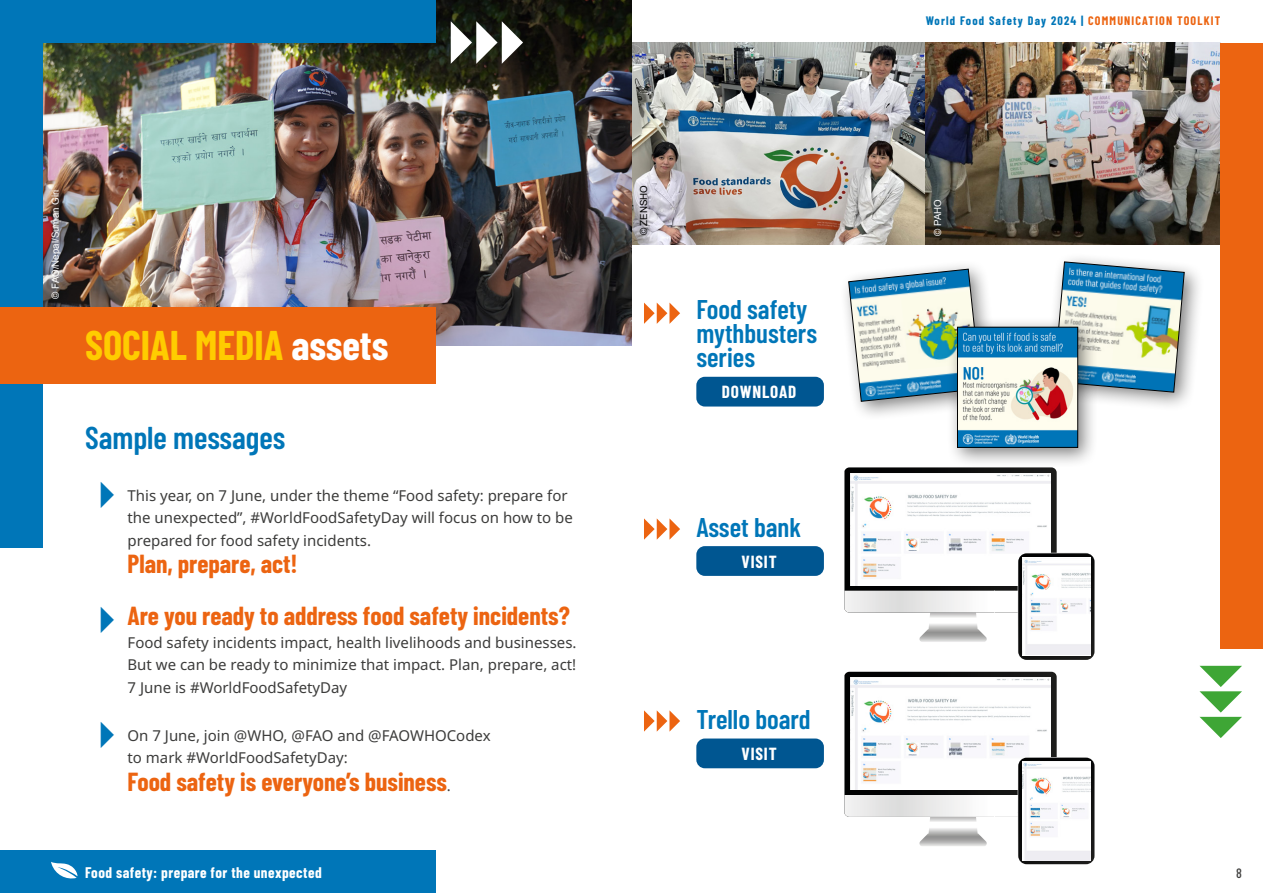
<style>
.page{position:relative;width:1263px;height:893px;background:#fff}
.page>*{position:absolute;margin:0;border:0;box-sizing:border-box;transform-origin:0 0}
.t1{font:700 40.5px "Barlow Condensed";color:#fc0}
.t2{font:600 31.5px "Barlow Condensed";color:#0076b8}
.t3{font:600 27px/24px "Barlow Condensed";color:#0076b8}
.t4{font:700 25.5px/52.5px "Barlow Condensed";color:#ec6411}
.t5{font:700 17.1px "Barlow Condensed";letter-spacing:.05em;color:#fff}
.t6{font:15px/22.5px "Noto Sans";color:#3c3c3b}
.t7{font:700 15px "Barlow Condensed";letter-spacing:.03em;color:#fff}
.t8{font:500 13.5px "Barlow Condensed";color:#3c3c3b}
.t9{font:700 12px "Barlow Condensed";letter-spacing:.1em;color:#0076b8}
.t10{font:9.75px "Arial";color:#fff}
.t11{font:9.75px "Arial";color:#000}
.s1{color:#fff}
.s2{font-family:"Noto Sans";font-weight:400;font-size:15px;color:#3c3c3b}
.s3{color:#ec6411}
</style>
<div class="page">
<div style="left:1044px;top:252px;width:160px;height:160px;background:#000;opacity:.5"></div>
<svg style="left:1054px;top:262px;width:130px;height:130px;background:#92bac2"></svg>
<img style="left:631px;top:43px;width:589px;height:201px">
<img style="left:43px;top:0;width:588px;height:345px">
<div style="left:696px;top:377px;width:128px;height:30px;background:#005691;border-radius:9px"></div>
<div style="left:696px;top:546px;width:128px;height:30px;background:#005691;border-radius:9px"></div>
<div style="left:696px;top:738px;width:128px;height:30px;background:#005691;border-radius:9px"></div>
<div style="left:0;top:0;width:43px;height:547px;background:#0076b8"></div>
<div style="left:0;top:0;width:436px;height:43px;background:#0076b8"></div>
<div style="left:0;top:850px;width:436px;height:43px;background:#0076b8"></div>
<div style="left:1220px;top:43px;width:43px;height:605px;background:#ec6411"></div>
<div style="left:0;top:307px;width:436px;height:77px;background:#ec6411"></div>
<svg style="left:451px;top:21px;width:72px;height:43px"></svg>
<svg style="left:644px;top:303px;width:36px;height:21px"></svg>
<svg style="left:644px;top:518px;width:36px;height:22px"></svg>
<svg style="left:644px;top:710px;width:36px;height:22px"></svg>
<svg style="left:1199px;top:666px;width:43px;height:72px"></svg>
<div style="left:839px;top:259px;width:162px;height:162px;background:#000;opacity:.5"></div>
<svg style="left:848px;top:269px;width:133px;height:133px;background:#a9c6cb"></svg>
<div style="left:947px;top:316px;width:151px;height:152px;background:#000;opacity:.5"></div>
<img style="left:959px;top:329px;width:117px;height:117px">
<div style="left:957px;top:327px;width:121px;height:121px;border:1px solid #000"></div>
<svg style="left:51px;top:862px;width:27px;height:17px"></svg>
<svg style="left:844px;top:467px;width:251px;height:193px"></svg>
<svg style="left:1022px;top:557px;width:69px;height:99px"></svg>
<img style="left:1022px;top:559px;width:69px;height:95px">
<svg style="left:844px;top:672px;width:251px;height:193px"></svg>
<img style="left:1022px;top:761px;width:69px;height:99px">
<p class="t10" style="left:49px;top:299px;width:111px;rotate:-90deg">© FAO/Nepal/Suman Giri</p>
<p class="t11" style="left:637px;top:235px;width:52px;rotate:-90deg">© ZENSHO</p>
<h1 class="t1" style="left:85px;top:317px;width:305px">SOCIAL MEDIA <span class="s1">assets</span></h1>
<h2 class="t2" style="left:85px;top:415px;width:202px">Sample messages</h2>
<p class="t6" style="left:128px;top:484px;width:447px">This year, on 7 June, under the theme “Food safety: prepare for the unexpected”, #WorldFoodSafetyDay will focus on how to be prepared for food safety incidents.</p>
<h3 class="t4" style="left:128px;top:536px;width:444px">Plan, prepare, act!<br>Are you ready to address food safety incidents?</h3>
<p class="t6" style="left:128px;top:631px;width:450px;text-align:justify">Food safety incidents impact, health livelihoods and businesses.<br>But we can be ready to minimize that impact. Plan, prepare, act!<br>7 June is #WorldFoodSafetyDay</p>
<p class="t6" style="left:128px;top:724px;width:365px">On 7 June, join @WHO, @FAO and @FAOWHOCodex to mark #WorldFoodSafetyDay:</p>
<h3 class="t4" style="left:128px;top:754px;width:325px">Food safety is everyone’s business<span class="s2">.</span></h3>
<p class="t7" style="left:85px;top:862px;width:238px">Food safety: prepare for the unexpected</p>
<h3 class="t3" style="left:696px;top:296px;width:122px">Food safety mythbusters series</h3>
<p class="t5" style="left:722px;top:380px;width:76px">DOWNLOAD</p>
<h3 class="t3" style="left:696px;top:513px;width:106px">Asset bank</h3>
<p class="t5" style="left:741px;top:549px;width:37px">VISIT</p>
<h3 class="t3" style="left:696px;top:705px;width:116px">Trello board</h3>
<p class="t5" style="left:741px;top:742px;width:37px">VISIT</p>
<p class="t9" style="left:926px;top:12px;width:296px">World Food Safety Day 2024 | <span class="s3">COMMUNICATION TOOLKIT</span></p>
<p class="t10" style="left:931px;top:236px;width:38px;rotate:-90deg">© PAHO</p>
<p class="t8" style="left:1236px;top:863px;width:7px">8</p>
</div>
